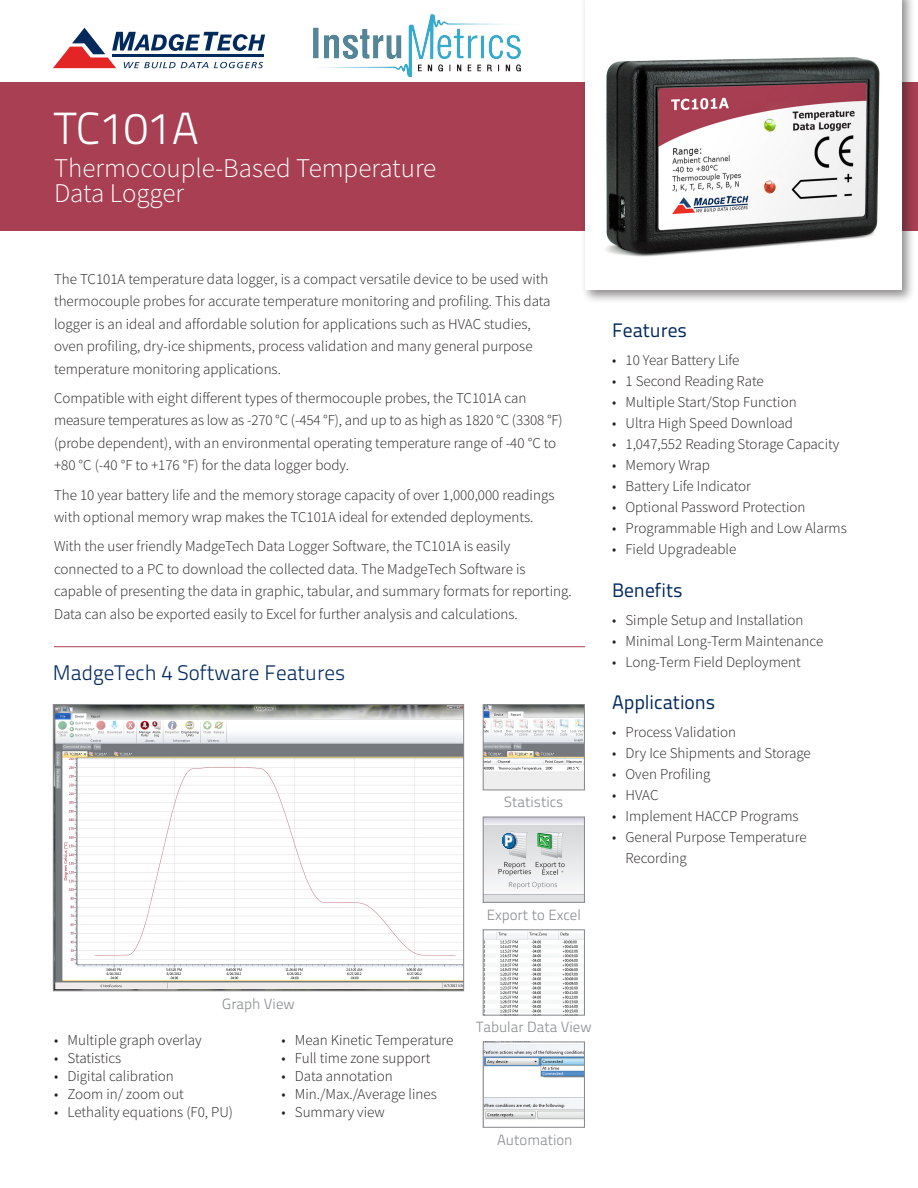
<style>
.page{position:relative;width:918px;height:1188px;background:#fff}
.page>*{position:absolute;margin:0;border:0;box-sizing:border-box;transform-origin:0 0}
.t1{font:300 45px "Titillium Text 22 L";color:#fff}
.t2{font:300 27px/25.5px "Source Sans Pro";color:#fff}
.t3{font:300 21px "Titillium Text 22 L";color:#00295c}
.Subhead{font:19.5px "Titillium Text 22 L";color:#00295c}
.body{font:300 15px/22.5px "Source Sans Pro";color:#231f20}
.t4{font:300 14.7px "Titillium Text 22 L";color:#898b8e}
</style>
<div class="page">
<div style="left:0;top:82px;width:918px;height:149px;background:#a83f52"></div>
<div style="left:581px;top:0;width:335px;height:304px;background:#231f20;opacity:.5"></div>
<div style="left:585px;top:0;width:317px;height:289px;background:#fff"></div>
<svg style="left:53px;top:28px;width:212px;height:40px"></svg>
<hr style="left:112px;top:54px;width:152px;height:3px;background:#00295c">
<img style="left:485px;top:706px;width:98px;height:82px">
<div style="left:483px;top:704px;width:102px;height:86px;border:1px solid #898b8e"></div>
<img style="left:485px;top:931px;width:98px;height:82px">
<div style="left:483px;top:929px;width:102px;height:87px;border:1px solid #898b8e"></div>
<img style="left:485px;top:1043px;width:98px;height:77px">
<div style="left:483px;top:1041px;width:102px;height:87px;border:1px solid #898b8e"></div>
<svg style="left:485px;top:824px;width:98px;height:63px"></svg>
<hr style="left:483px;top:825px;width:101px;height:1px;background:#b8b9bc">
<hr style="left:483px;top:894px;width:101px;height:1px;background:#b8b9bc">
<div style="left:483px;top:895px;width:101px;height:7px;background:#e0e1e3"></div>
<div style="left:483px;top:817px;width:101px;height:7px;background:#e1dee8"></div>
<div style="left:483px;top:817px;width:102px;height:86px;border:1px solid #898b8e"></div>
<svg style="left:509px;top:882px;width:48px;height:7px"></svg>
<hr style="left:54px;top:646px;width:531px;height:1px;background:#a83f52">
<img style="left:55px;top:706px;width:407px;height:283px">
<div style="left:53px;top:704px;width:411px;height:287px;border:1px solid #898b8e"></div>
<img style="left:605px;top:57px;width:275px;height:200px">
<img style="left:314px;top:15px;width:207px;height:61px">
<svg style="left:499px;top:832px;width:66px;height:44px;background:#c0cccc"></svg>
<p class="t1" style="left:54px;top:96px;width:147px">TC101A</p>
<p class="t2" style="left:54px;top:155px;width:384px">Thermocouple-Based Temperature<br>Data Logger</p>
<p class="body" style="left:54px;top:267px;width:498px">The TC101A temperature data logger, is a compact versatile device to be used with thermocouple probes for accurate temperature monitoring and profiling. This data logger is an ideal and affordable solution for applications such as HVAC studies, oven profiling, dry-ice shipments, process validation and many general purpose temperature monitoring applications.</p>
<p class="body" style="left:54px;top:387px;width:510px">Compatible with eight different types of thermocouple probes, the TC101A can measure temperatures as low as -270 °C (-454 °F), and up to as high as 1820 °C (3308 °F) (probe dependent), with an environmental operating temperature range of -40 °C to +80 °C (-40 °F to +176 °F) for the data logger body.</p>
<p class="body" style="left:54px;top:483px;width:502px">The 10 year battery life and the memory storage capacity of over 1,000,000 readings with optional memory wrap makes the TC101A ideal for extended deployments.</p>
<p class="body" style="left:54px;top:535px;width:519px">With the user friendly MadgeTech Data Logger Software, the TC101A is easily connected to a PC to download the collected data. The MadgeTech Software is capable of presenting the data in graphic, tabular, and summary formats for reporting.<br>Data can also be exported easily to Excel for further analysis and calculations.</p>
<p class="t3" style="left:53px;top:658px;width:294px">MadgeTech 4 Software Features</p>
<p class="t4" style="left:504px;top:791px;width:61px">Statistics</p>
<p class="t4" style="left:487px;top:904px;width:96px">Export to Excel</p>
<p class="Subhead" style="left:612px;top:316px;width:77px">Features</p>
<p class="body" style="left:612px;top:349px;width:129px">• 10 Year Battery Life</p>
<p class="body" style="left:612px;top:370px;width:153px">• 1 Second Reading Rate</p>
<p class="body" style="left:612px;top:391px;width:186px">• Multiple Start/Stop Function</p>
<p class="body" style="left:612px;top:412px;width:183px">• Ultra High Speed Download</p>
<p class="body" style="left:612px;top:433px;width:229px">• 1,047,552 Reading Storage Capacity</p>
<p class="body" style="left:612px;top:454px;width:99px">• Memory Wrap</p>
<p class="body" style="left:612px;top:475px;width:141px">• Battery Life Indicator</p>
<p class="body" style="left:612px;top:496px;width:195px">• Optional Password Protection</p>
<p class="body" style="left:612px;top:517px;width:236px">• Programmable High and Low Alarms</p>
<p class="body" style="left:612px;top:538px;width:126px">• Field Upgradeable</p>
<p class="Subhead" style="left:612px;top:576px;width:72px">Benefits</p>
<p class="body" style="left:612px;top:608px;width:193px">• Simple Setup and Installation</p>
<p class="body" style="left:612px;top:629px;width:213px">• Minimal Long-Term Maintenance</p>
<p class="body" style="left:612px;top:650px;width:190px">• Long-Term Field Deployment</p>
<p class="Subhead" style="left:612px;top:688px;width:105px">Applications</p>
<p class="body" style="left:612px;top:721px;width:126px">• Process Validation</p>
<p class="body" style="left:612px;top:742px;width:200px">• Dry Ice Shipments and Storage</p>
<p class="body" style="left:612px;top:763px;width:100px">• Oven Profiling</p>
<p class="body" style="left:612px;top:784px;width:48px">• HVAC</p>
<p class="body" style="left:612px;top:805px;width:188px">• Implement HACCP Programs</p>
<p class="body" style="left:626px;top:827px;width:183px;line-height:21px;text-indent:-14px">• General Purpose Temperature<br>Recording</p>
<p class="t4" style="left:222px;top:993px;width:74px">Graph View</p>
<p class="body" style="left:54px;top:1029px;width:149px">• Multiple graph overlay</p>
<p class="body" style="left:54px;top:1047px;width:69px">• Statistics</p>
<p class="body" style="left:54px;top:1065px;width:121px">• Digital calibration</p>
<p class="body" style="left:54px;top:1083px;width:131px">• Zoom in/ zoom out</p>
<p class="body" style="left:54px;top:1101px;width:181px">• Lethality equations (F0, PU)</p>
<p class="body" style="left:281px;top:1029px;width:174px">• Mean Kinetic Temperature</p>
<p class="body" style="left:281px;top:1047px;width:150px">• Full time zone support</p>
<p class="body" style="left:281px;top:1065px;width:113px">• Data annotation</p>
<p class="body" style="left:281px;top:1083px;width:157px">• Min./Max./Average lines</p>
<p class="body" style="left:281px;top:1101px;width:105px">• Summary view</p>
<p class="t4" style="left:476px;top:1016px;width:117px">Tabular Data View</p>
<p class="t4" style="left:497px;top:1129px;width:77px">Automation</p>
</div>
